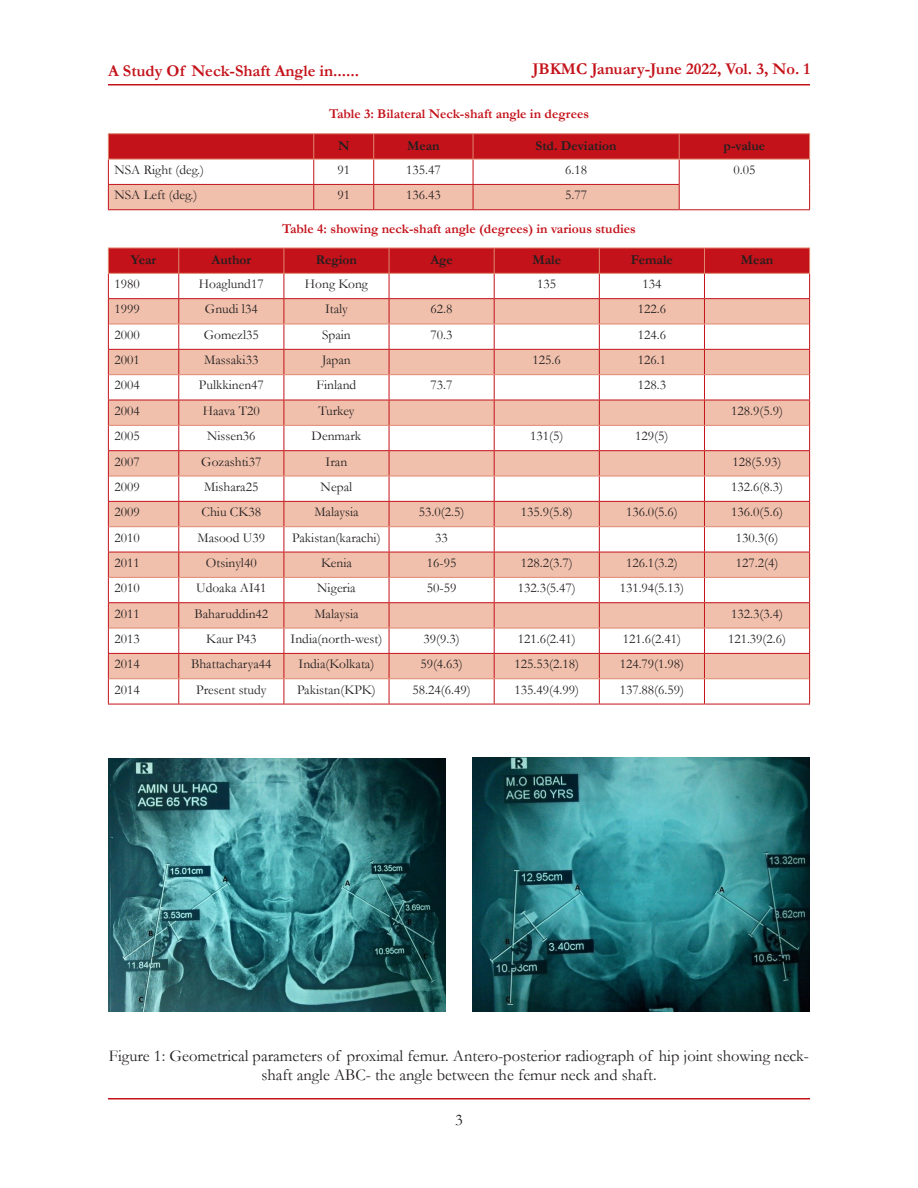
<style>
.page{position:relative;width:918px;height:1188px;background:#fff}
.page>*{position:absolute;margin:0;border:0;box-sizing:border-box;transform-origin:0 0}
.Body_text{font:16.5px/19.5px "Garamond";color:#231f20;text-align:center}
.t1{font:700 16.5px "Garamond";color:#c4121a}
.Table_Text{font:13.5px "Garamond";color:#231f20}
.Table_Heading{font:700 13.5px "Garamond";color:#c4121a}
.Table_Text-2{font:700 13.5px "Garamond";color:#231f20}
</style>
<div class="page">
<hr style="left:108px;top:84px;width:702px;height:2px;background:#c4121a">
<hr style="left:108px;top:1098px;width:702px;height:2px;background:#c4121a">
<img style="left:108px;top:758px;width:338px;height:253px">
<img style="left:472px;top:758px;width:338px;height:254px">
<hr style="left:108px;top:133px;width:206px;height:1px;background:#df886e">
<hr style="left:314px;top:133px;width:60px;height:1px;background:#df886e">
<hr style="left:374px;top:133px;width:99px;height:1px;background:#df886e">
<hr style="left:473px;top:133px;width:206px;height:1px;background:#df886e">
<hr style="left:679px;top:133px;width:131px;height:1px;background:#df886e">
<svg style="left:108px;top:134px;width:702px;height:76px"></svg>
<hr style="left:108px;top:159px;width:206px;height:1px;background:#df886e">
<hr style="left:314px;top:159px;width:60px;height:1px;background:#df886e">
<hr style="left:374px;top:159px;width:99px;height:1px;background:#df886e">
<hr style="left:473px;top:159px;width:206px;height:1px;background:#df886e">
<hr style="left:679px;top:159px;width:131px;height:1px;background:#df886e">
<svg style="left:108px;top:248px;width:702px;height:456px"></svg>
<hr style="left:108px;top:704px;width:71px;height:1px;background:#c4121a">
<hr style="left:179px;top:704px;width:105px;height:1px;background:#c4121a">
<hr style="left:284px;top:704px;width:105px;height:1px;background:#c4121a">
<hr style="left:389px;top:704px;width:105px;height:1px;background:#c4121a">
<hr style="left:494px;top:704px;width:105px;height:1px;background:#c4121a">
<hr style="left:599px;top:704px;width:105px;height:1px;background:#c4121a">
<hr style="left:704px;top:704px;width:106px;height:1px;background:#c4121a">
<p class="t1" style="left:108px;top:60px;width:253px">A Study Of Neck-Shaft Angle in......</p>
<p class="t1" style="left:532px;top:57px;width:279px">JBKMC January-June 2022, Vol. 3, No. 1</p>
<p class="Table_Heading" style="left:329px;top:105px;width:261px">Table 3: Bilateral Neck-shaft angle in degrees</p>
<p class="Table_Text-2" style="left:338px;top:137px;width:13px">N</p>
<p class="Table_Text-2" style="left:407px;top:137px;width:34px">Mean</p>
<p class="Table_Text-2" style="left:535px;top:137px;width:83px">Std. Deviation</p>
<p class="Table_Text-2" style="left:724px;top:137px;width:43px">p-value</p>
<p class="Table_Text" style="left:114px;top:161px;width:91px">NSA Right (deg.)</p>
<p class="Table_Text" style="left:337px;top:161px;width:14px">91</p>
<p class="Table_Text" style="left:406px;top:161px;width:36px">135.47</p>
<p class="Table_Text" style="left:565px;top:161px;width:23px">6.18</p>
<p class="Table_Text" style="left:733px;top:161px;width:23px">0.05</p>
<p class="Table_Text" style="left:114px;top:186px;width:85px">NSA Left (deg.)</p>
<p class="Table_Text" style="left:337px;top:186px;width:14px">91</p>
<p class="Table_Text" style="left:406px;top:186px;width:36px">136.43</p>
<p class="Table_Text" style="left:565px;top:186px;width:23px">5.77</p>
<p class="Table_Heading" style="left:282px;top:219px;width:355px">Table 4: showing neck-shaft angle (degrees) in various studies</p>
<p class="Table_Text-2" style="left:131px;top:251px;width:27px">Year</p>
<p class="Table_Text-2" style="left:212px;top:251px;width:41px">Author</p>
<p class="Table_Text-2" style="left:316px;top:251px;width:43px">Region</p>
<p class="Table_Text-2" style="left:430px;top:251px;width:24px">Age</p>
<p class="Table_Text-2" style="left:532px;top:251px;width:30px">Male</p>
<p class="Table_Text-2" style="left:631px;top:251px;width:43px">Female</p>
<p class="Table_Text-2" style="left:741px;top:251px;width:34px">Mean</p>
<p class="Table_Text" style="left:114px;top:275px;width:27px">1980</p>
<p class="Table_Text" style="left:199px;top:275px;width:66px">Hoaglund17</p>
<p class="Table_Text" style="left:305px;top:275px;width:65px">Hong Kong</p>
<p class="Table_Text" style="left:537px;top:275px;width:20px">135</p>
<p class="Table_Text" style="left:642px;top:275px;width:20px">134</p>
<p class="Table_Text" style="left:114px;top:300px;width:27px">1999</p>
<p class="Table_Text" style="left:205px;top:300px;width:54px">Gnudi l34</p>
<p class="Table_Text" style="left:325px;top:300px;width:24px">Italy</p>
<p class="Table_Text" style="left:431px;top:300px;width:23px">62.8</p>
<p class="Table_Text" style="left:638px;top:300px;width:30px">122.6</p>
<p class="Table_Text" style="left:114px;top:326px;width:27px">2000</p>
<p class="Table_Text" style="left:204px;top:326px;width:56px">Gomezl35</p>
<p class="Table_Text" style="left:322px;top:326px;width:30px">Spain</p>
<p class="Table_Text" style="left:431px;top:326px;width:23px">70.3</p>
<p class="Table_Text" style="left:638px;top:326px;width:30px">124.6</p>
<p class="Table_Text" style="left:114px;top:351px;width:27px">2001</p>
<p class="Table_Text" style="left:204px;top:351px;width:56px">Massaki33</p>
<p class="Table_Text" style="left:322px;top:351px;width:30px">Japan</p>
<p class="Table_Text" style="left:533px;top:351px;width:30px">125.6</p>
<p class="Table_Text" style="left:638px;top:351px;width:30px">126.1</p>
<p class="Table_Text" style="left:114px;top:376px;width:27px">2004</p>
<p class="Table_Text" style="left:199px;top:376px;width:67px">Pulkkinen47</p>
<p class="Table_Text" style="left:317px;top:376px;width:41px">Finland</p>
<p class="Table_Text" style="left:431px;top:376px;width:23px">73.7</p>
<p class="Table_Text" style="left:638px;top:376px;width:30px">128.3</p>
<p class="Table_Text" style="left:114px;top:402px;width:27px">2004</p>
<p class="Table_Text" style="left:203px;top:402px;width:58px">Haava T20</p>
<p class="Table_Text" style="left:318px;top:402px;width:38px">Turkey</p>
<p class="Table_Text" style="left:731px;top:402px;width:53px">128.9(5.9)</p>
<p class="Table_Text" style="left:114px;top:427px;width:27px">2005</p>
<p class="Table_Text" style="left:207px;top:427px;width:50px">Nissen36</p>
<p class="Table_Text" style="left:312px;top:427px;width:51px">Denmark</p>
<p class="Table_Text" style="left:530px;top:427px;width:35px">131(5)</p>
<p class="Table_Text" style="left:635px;top:427px;width:35px">129(5)</p>
<p class="Table_Text" style="left:114px;top:452px;width:27px">2007</p>
<p class="Table_Text" style="left:201px;top:452px;width:62px">Gozashti37</p>
<p class="Table_Text" style="left:326px;top:452px;width:23px">Iran</p>
<p class="Table_Text" style="left:733px;top:452px;width:50px">128(5.93)</p>
<p class="Table_Text" style="left:114px;top:478px;width:27px">2009</p>
<p class="Table_Text" style="left:204px;top:478px;width:56px">Mishara25</p>
<p class="Table_Text" style="left:321px;top:478px;width:33px">Nepal</p>
<p class="Table_Text" style="left:731px;top:478px;width:53px">132.6(8.3)</p>
<p class="Table_Text" style="left:114px;top:503px;width:27px">2009</p>
<p class="Table_Text" style="left:201px;top:503px;width:61px">Chiu CK38</p>
<p class="Table_Text" style="left:314px;top:503px;width:46px">Malaysia</p>
<p class="Table_Text" style="left:419px;top:503px;width:47px">53.0(2.5)</p>
<p class="Table_Text" style="left:521px;top:503px;width:53px">135.9(5.8)</p>
<p class="Table_Text" style="left:626px;top:503px;width:53px">136.0(5.6)</p>
<p class="Table_Text" style="left:731px;top:503px;width:53px">136.0(5.6)</p>
<p class="Table_Text" style="left:114px;top:528px;width:27px">2010</p>
<p class="Table_Text" style="left:197px;top:528px;width:69px">Masood U39</p>
<p class="Table_Text" style="left:292px;top:528px;width:90px">Pakistan(karachi)</p>
<p class="Table_Text" style="left:435px;top:528px;width:14px">33</p>
<p class="Table_Text" style="left:736px;top:528px;width:44px">130.3(6)</p>
<p class="Table_Text" style="left:114px;top:554px;width:27px">2011</p>
<p class="Table_Text" style="left:206px;top:554px;width:52px">Otsinyl40</p>
<p class="Table_Text" style="left:321px;top:554px;width:32px">Kenia</p>
<p class="Table_Text" style="left:427px;top:554px;width:31px">16-95</p>
<p class="Table_Text" style="left:521px;top:554px;width:53px">128.2(3.7)</p>
<p class="Table_Text" style="left:626px;top:554px;width:53px">126.1(3.2)</p>
<p class="Table_Text" style="left:736px;top:554px;width:44px">127.2(4)</p>
<p class="Table_Text" style="left:114px;top:579px;width:27px">2010</p>
<p class="Table_Text" style="left:196px;top:579px;width:72px">Udoaka AI41</p>
<p class="Table_Text" style="left:317px;top:579px;width:40px">Nigeria</p>
<p class="Table_Text" style="left:427px;top:579px;width:31px">50-59</p>
<p class="Table_Text" style="left:518px;top:579px;width:60px">132.3(5.47)</p>
<p class="Table_Text" style="left:620px;top:579px;width:66px">131.94(5.13)</p>
<p class="Table_Text" style="left:114px;top:604px;width:27px">2011</p>
<p class="Table_Text" style="left:194px;top:604px;width:75px">Baharuddin42</p>
<p class="Table_Text" style="left:314px;top:604px;width:46px">Malaysia</p>
<p class="Table_Text" style="left:731px;top:604px;width:53px">132.3(3.4)</p>
<p class="Table_Text" style="left:114px;top:630px;width:27px">2013</p>
<p class="Table_Text" style="left:206px;top:630px;width:52px">Kaur P43</p>
<p class="Table_Text" style="left:291px;top:630px;width:93px">India(north-west)</p>
<p class="Table_Text" style="left:424px;top:630px;width:38px">39(9.3)</p>
<p class="Table_Text" style="left:518px;top:630px;width:60px">121.6(2.41)</p>
<p class="Table_Text" style="left:623px;top:630px;width:60px">121.6(2.41)</p>
<p class="Table_Text" style="left:728px;top:630px;width:60px">121.39(2.6)</p>
<p class="Table_Text" style="left:114px;top:655px;width:27px">2014</p>
<p class="Table_Text" style="left:191px;top:655px;width:82px">Bhattacharya44</p>
<p class="Table_Text" style="left:299px;top:655px;width:77px">India(Kolkata)</p>
<p class="Table_Text" style="left:420px;top:655px;width:44px">59(4.63)</p>
<p class="Table_Text" style="left:515px;top:655px;width:66px">125.53(2.18)</p>
<p class="Table_Text" style="left:620px;top:655px;width:66px">124.79(1.98)</p>
<p class="Table_Text" style="left:114px;top:680px;width:27px">2014</p>
<p class="Table_Text" style="left:196px;top:680px;width:72px">Present study</p>
<p class="Table_Text" style="left:297px;top:680px;width:80px">Pakistan(KPK)</p>
<p class="Table_Text" style="left:413px;top:680px;width:60px">58.24(6.49)</p>
<p class="Table_Text" style="left:515px;top:680px;width:66px">135.49(4.99)</p>
<p class="Table_Text" style="left:620px;top:680px;width:66px">137.88(6.59)</p>
<p class="Body_text" style="left:109px;top:1045px;width:702px">Figure 1: Geometrical parameters of proximal femur. Antero-posterior radiograph of hip joint showing neck&shy;shaft angle ABC- the angle between the femur neck and shaft.</p>
<p class="Body_text" style="left:455px;top:1110px;width:9px">3</p>
</div>
